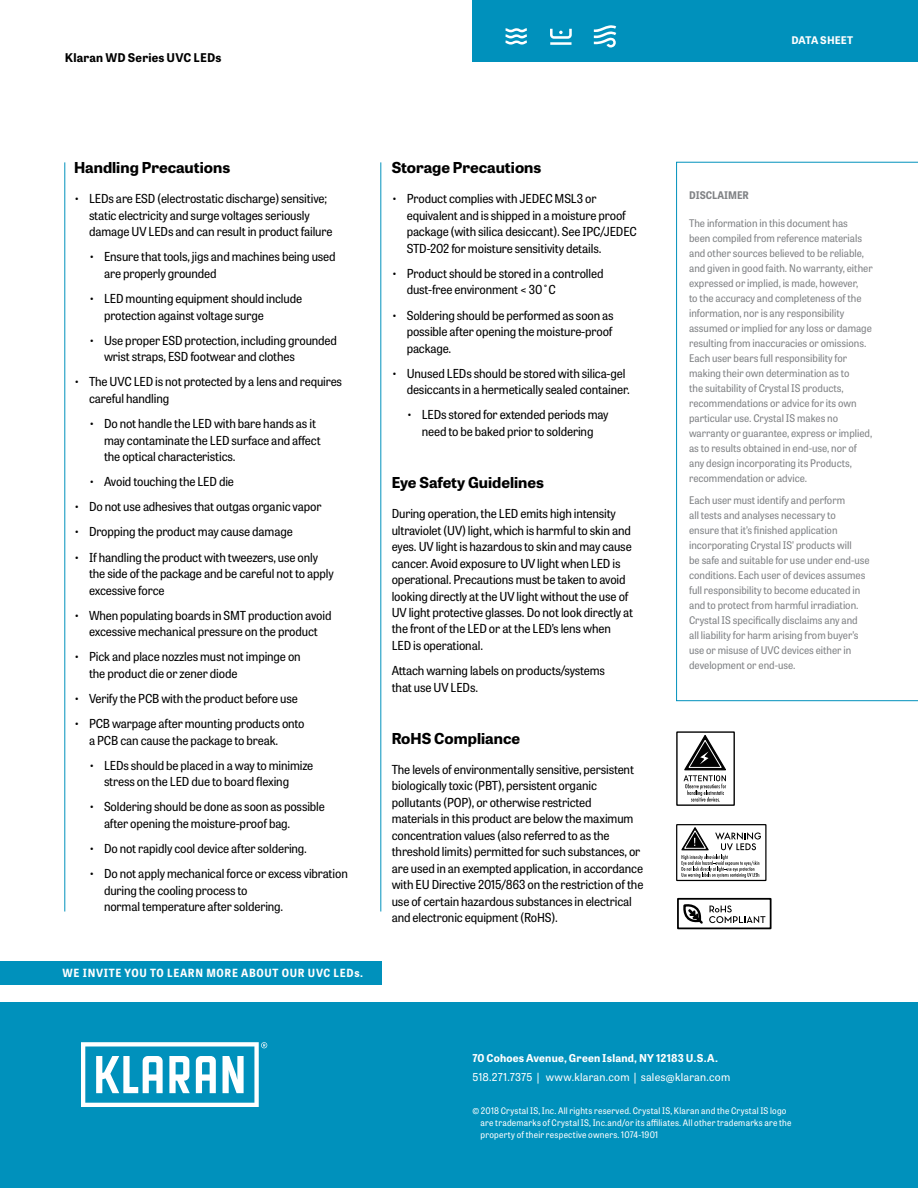
<style>
.page{position:relative;width:918px;height:1188px;background:#fff}
.page>*{position:absolute;margin:0;border:0;box-sizing:border-box;transform-origin:0 0}
.t1{font:700 15px "Tablet Gothic Wide";color:#000}
.t2{font:12.3px/16.5px "Tablet Gothic Narrow";letter-spacing:-.01em;color:#000}
.t3{font:700 12px "Tablet Gothic";letter-spacing:.01em;color:#000}
.t4{font:700 11.25px "Tablet Gothic Narrow";letter-spacing:.06em;color:#fff}
.t5{font:10.8px "Tablet Gothic";letter-spacing:.02em;color:#fff}
.t6{font:700 10.8px "Tablet Gothic";letter-spacing:.02em;color:#fff}
.t7{font:10.5px/15px "Tablet Gothic Narrow";color:#808285}
.t8{font:700 10.5px "Tablet Gothic Narrow";color:#808285}
.t9{font:700 10.5px "Tablet Gothic";letter-spacing:.01em;color:#fff}
.t10{font:9px/12px "Tablet Gothic Narrow";letter-spacing:.025em;color:#fff}
</style>
<div class="page">
<div style="left:0;top:1002px;width:918px;height:186px;background:#0091bc"></div>
<svg style="left:81px;top:1042px;width:186px;height:65px"></svg>
<div style="left:472px;top:0;width:446px;height:62px;background:#0091bc"></div>
<svg style="left:506px;top:28px;width:21px;height:17px"></svg>
<svg style="left:550px;top:29px;width:22px;height:16px"></svg>
<svg style="left:594px;top:25px;width:22px;height:23px"></svg>
<svg style="left:676px;top:162px;width:242px;height:539px"></svg>
<div style="left:0;top:961px;width:381px;height:24px;background:#0091bc"></div>
<div style="left:676px;top:731px;width:59px;height:75px;border:1px solid #000"></div>
<svg style="left:683px;top:735px;width:43px;height:67px"></svg>
<div style="left:676px;top:824px;width:91px;height:57px;border:1px solid #000"></div>
<svg style="left:681px;top:827px;width:80px;height:51px"></svg>
<hr style="left:65px;top:162px;width:1px;height:750px;background:#0091bc">
<hr style="left:381px;top:162px;width:1px;height:750px;background:#0091bc">
<div style="left:677px;top:898px;width:95px;height:31px;border:2px solid #000"></div>
<svg style="left:683px;top:904px;width:82px;height:20px"></svg>
<p class="t3" style="left:65px;top:49px;width:158px">Klaran WD Series UVC LEDs</p>
<p class="t9" style="left:791px;top:33px;width:63px">DATA SHEET</p>
<p class="t1" style="left:74px;top:157px;width:158px">Handling Precautions</p>
<p class="t2" style="left:89px;top:190px;width:245px;text-indent:-15px">• LEDs are ESD (electrostatic discharge) sensitive; static electricity and surge voltages seriously damage UV LEDs and can result in product failure</p>
<p class="t2" style="left:104px;top:248px;width:233px;text-indent:-15px">• Ensure that tools, jigs and machines being used are properly grounded</p>
<p class="t2" style="left:104px;top:290px;width:200px;text-indent:-15px">• LED mounting equipment should include protection against voltage surge</p>
<p class="t2" style="left:104px;top:332px;width:235px;text-indent:-15px">• Use proper ESD protection, including grounded wrist straps, ESD footwear and clothes</p>
<p class="t2" style="left:89px;top:373px;width:255px;text-indent:-15px">• The UVC LED is not protected by a lens and requires careful handling</p>
<p class="t2" style="left:104px;top:415px;width:218px;text-indent:-15px">• Do not handle the LED with bare hands as it may contaminate the LED surface and affect the optical characteristics.</p>
<p class="t2" style="left:89px;top:473px;width:147px">• Avoid touching the LED die</p>
<p class="t2" style="left:74px;top:498px;width:249px">• Do not use adhesives that outgas organic vapor</p>
<p class="t2" style="left:74px;top:523px;width:220px">• Dropping the product may cause damage</p>
<p class="t2" style="left:89px;top:548px;width:246px;text-indent:-15px">• If handling the product with tweezers, use only the side of the package and be careful not to apply excessive force</p>
<p class="t2" style="left:74px;top:607px;width:259px;text-align:center">• When populating boards in SMT production avoid excessive mechanical pressure on the product</p>
<p class="t2" style="left:89px;top:648px;width:213px;text-indent:-15px">• Pick and place nozzles must not impinge on the product die or zener diode</p>
<p class="t2" style="left:74px;top:690px;width:225px">• Verify the PCB with the product before use</p>
<p class="t2" style="left:89px;top:715px;width:217px;text-indent:-15px">• PCB warpage after mounting products onto a PCB can cause the package to break.</p>
<p class="t2" style="left:104px;top:757px;width:211px;text-indent:-15px">• LEDs should be placed in a way to minimize stress on the LED due to board flexing</p>
<p class="t2" style="left:104px;top:798px;width:222px;text-indent:-15px">• Soldering should be done as soon as possible after opening the moisture-proof bag.</p>
<p class="t2" style="left:89px;top:840px;width:220px">• Do not rapidly cool device after soldering.</p>
<p class="t2" style="left:104px;top:865px;width:245px;text-indent:-15px">• Do not apply mechanical force or excess vibration during the cooling process to<br>normal temperature after soldering.</p>
<p class="t4" style="left:63px;top:965px;width:302px">WE INVITE YOU TO LEARN MORE ABOUT OUR UVC LEDs.</p>
<p class="t1" style="left:392px;top:157px;width:151px">Storage Precautions</p>
<p class="t2" style="left:407px;top:190px;width:232px;text-indent:-15px">• Product complies with JEDEC MSL3 or equivalent and is shipped in a moisture proof package (with silica desiccant). See IPC/JEDEC STD-202 for moisture sensitivity details.</p>
<p class="t2" style="left:407px;top:265px;width:198px;text-indent:-15px">• Product should be stored in a controlled dust-free environment &lt; 30˚C</p>
<p class="t2" style="left:407px;top:306px;width:209px;text-align:justify;text-indent:-15px">• Soldering should be performed as soon as possible after opening the moisture-proof package.</p>
<p class="t2" style="left:407px;top:365px;width:225px;text-indent:-15px">• Unused LEDs should be stored with silica-gel desiccants in a hermetically sealed container.</p>
<p class="t2" style="left:407px;top:406px;width:203px;text-align:center">• LEDs stored for extended periods may need to be baked prior to soldering</p>
<p class="t1" style="left:392px;top:472px;width:154px">Eye Safety Guidelines</p>
<p class="t2" style="left:392px;top:505px;width:243px">During operation, the LED emits high intensity ultraviolet (UV) light, which is harmful to skin and eyes. UV light is hazardous to skin and may cause cancer. Avoid exposure to UV light when LED is operational. Precautions must be taken to avoid looking directly at the UV light without the use of UV light protective glasses. Do not look directly at the front of the LED or at the LED’s lens when LED is operational.</p>
<p class="t2" style="left:392px;top:662px;width:215px">Attach warning labels on products/systems that use UV LEDs.</p>
<p class="t1" style="left:392px;top:727px;width:130px">RoHS Compliance</p>
<p class="t2" style="left:392px;top:761px;width:253px">The levels of environmentally sensitive, persistent biologically toxic (PBT), persistent organic pollutants (POP), or otherwise restricted<br>materials in this product are below the maximum concentration values (also referred to as the threshold limits) permitted for such substances, or are used in an exempted application, in accordance with EU Directive 2015/863 on the restriction of the use of certain hazardous substances in electrical and electronic equipment (RoHS).</p>
<p class="t8" style="left:689px;top:187px;width:61px">DISCLAIMER</p>
<p class="t7" style="left:689px;top:215px;width:185px">The information in this document has<br>been compiled from reference materials and other sources believed to be reliable, and given in good faith. No warranty, either expressed or implied, is made, however,<br>to the accuracy and completeness of the information, nor is any responsibility assumed or implied for any loss or damage resulting from inaccuracies or omissions.<br>Each user bears full responsibility for making their own determination as to<br>the suitability of Crystal IS products, recommendations or advice for its own particular use. Crystal IS makes no warranty or guarantee, express or implied, as to results obtained in end-use, nor of any design incorporating its Products, recommendation or advice.</p>
<p class="t7" style="left:689px;top:492px;width:182px">Each user must identify and perform<br>all tests and analyses necessary to<br>ensure that it’s finished application incorporating Crystal IS’ products will<br>be safe and suitable for use under end-use conditions. Each user of devices assumes full responsibility to become educated in and to protect from harmful irradiation.<br>Crystal IS specifically disclaims any and all liability for harm arising from buyer’s use or misuse of UVC devices either in development or end-use.</p>
<p class="t6" style="left:472px;top:1050px;width:247px">70 Cohoes Avenue, Green Island, NY 12183 U.S.A.</p>
<p class="t5" style="left:472px;top:1070px;width:259px">518.271.7375 | www.klaran.com | sales@klaran.com</p>
<p class="t10" style="left:481px;top:1104px;width:312px;text-indent:-8px">© 2018 Crystal IS, Inc. All rights reserved. Crystal IS, Klaran and the Crystal IS logo are trademarks of Crystal IS, Inc.and/or its affiliates. All other trademarks are the property of their respective owners. 1074-1901</p>
</div>
